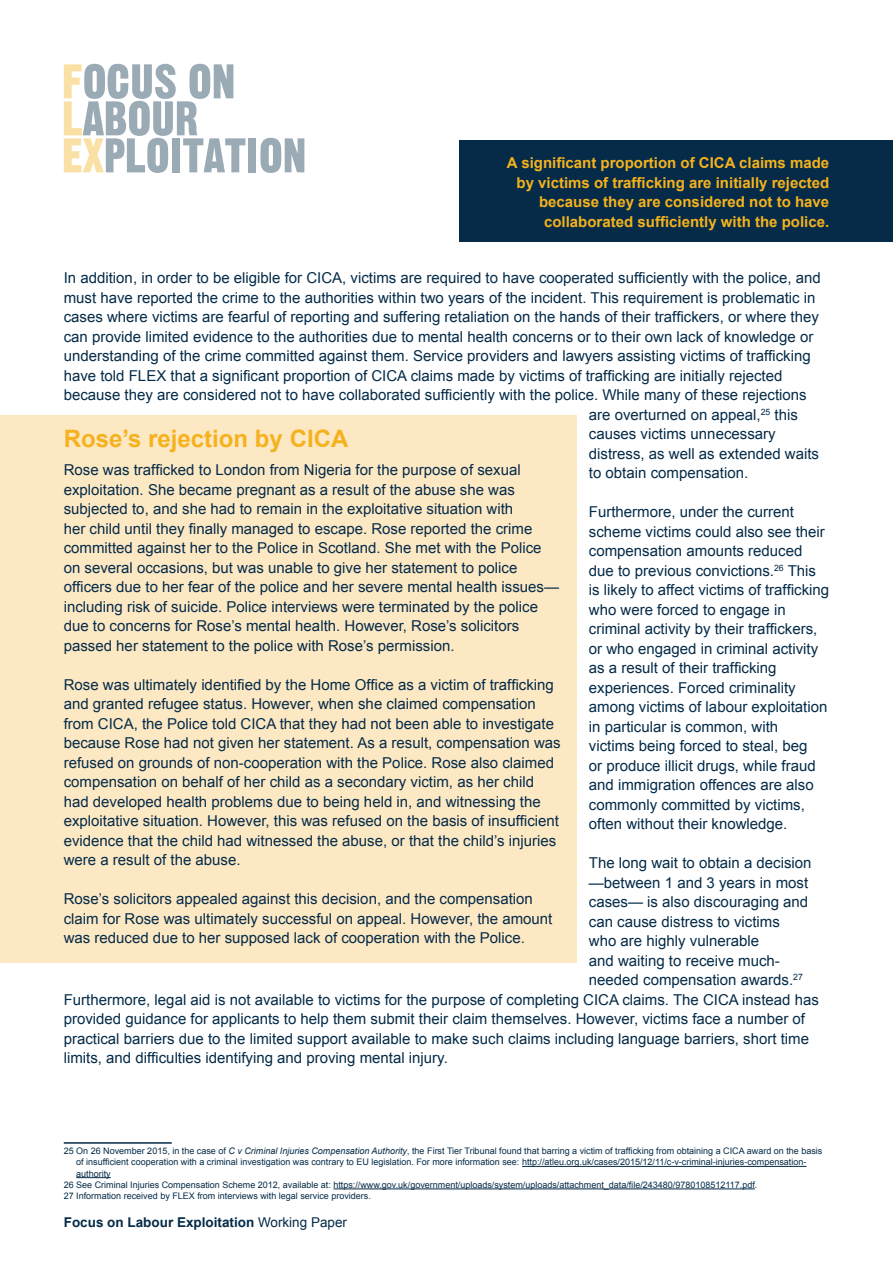
<style>
.page{position:relative;width:893px;height:1263px;background:#fff}
.page>*{position:absolute;margin:0;border:0;box-sizing:border-box;transform-origin:0 0}
.t1{font:700 24px "Arial";color:#f5b21e}
.t2{font:15px/19.5px "Arial";color:#052b48}
.t3{font:700 15px/19.5px "Arial";color:#f5b21e;text-align:right}
.t4{font:700 13.5px "Arial";color:#052b48}
.t5{font:9px "Arial";color:#052b48}
.s1{font-style:italic}
.s2{font-weight:400}
</style>
<div class="page">
<div style="left:0;top:416px;width:576px;height:547px;background:#fde8c4"></div>
<hr style="left:64px;top:1142px;width:108px;height:2px;background:#052b48">
<hr style="left:522px;top:1166px;width:284px;height:1px;background:#052b48">
<hr style="left:76px;top:1177px;width:35px;height:1px;background:#052b48">
<hr style="left:333px;top:1188px;width:422px;height:1px;background:#052b48">
<svg style="left:64px;top:64px;width:181px;height:109px"></svg>
<div style="left:248px;top:138px;width:8px;height:34px;background:#9babb6"></div>
<svg style="left:260px;top:138px;width:44px;height:35px"></svg>
<div style="left:459px;top:141px;width:434px;height:101px;background:#052b48"></div>
<p class="t3" style="left:507px;top:154px;width:324px">A significant proportion of CICA claims made by victims of trafficking are initially rejected because they are considered not to have collaborated sufficiently with the police.</p>
<p class="t2" style="left:64px;top:268px;width:759px">In addition, in order to be eligible for CICA, victims are required to have cooperated sufficiently with the police, and</p>
<p class="t2" style="left:64px;top:288px;width:753px">must have reported the crime to the authorities within two years of the incident. This requirement is problematic in</p>
<p class="t2" style="left:64px;top:307px;width:757px">cases where victims are fearful of reporting and suffering retaliation on the hands of their traffickers, or where they</p>
<p class="t2" style="left:64px;top:327px;width:751px">can provide limited evidence to the authorities due to mental health concerns or to their own lack of knowledge or</p>
<p class="t2" style="left:64px;top:346px;width:748px">understanding of the crime committed against them. Service providers and lawyers assisting victims of trafficking</p>
<p class="t2" style="left:64px;top:366px;width:720px">have told FLEX that a significant proportion of CICA claims made by victims of trafficking are initially rejected</p>
<p class="t2" style="left:64px;top:385px;width:744px">because they are considered not to have collaborated sufficiently with the police. While many of these rejections</p>
<p class="t2" style="left:589px;top:405px;width:211px">are overturned on appeal,<sup>25</sup> this</p>
<p class="t2" style="left:589px;top:424px;width:188px">causes victims unnecessary</p>
<p class="t2" style="left:589px;top:444px;width:232px">distress, as well as extended waits</p>
<p class="t2" style="left:589px;top:463px;width:161px">to obtain compensation.</p>
<p class="t2" style="left:589px;top:502px;width:242px">Furthermore, under the current scheme victims could also see their compensation amounts reduced due to previous convictions.<sup>26</sup> This is likely to affect victims of trafficking who were forced to engage in criminal activity by their traffickers, or who engaged in criminal activity as a result of their trafficking experiences. Forced criminality among victims of labour exploitation in particular is common, with<br>victims being forced to steal, beg<br>or produce illicit drugs, while fraud and immigration offences are also commonly committed by victims, often without their knowledge.</p>
<p class="t2" style="left:589px;top:853px;width:224px">The long wait to obtain a decision</p>
<p class="t2" style="left:589px;top:873px;width:221px">—between 1 and 3 years in most</p>
<p class="t2" style="left:589px;top:892px;width:221px">cases— is also discouraging and</p>
<p class="t2" style="left:589px;top:912px;width:192px">can cause distress to victims</p>
<p class="t2" style="left:589px;top:931px;width:172px">who are highly vulnerable</p>
<p class="t2" style="left:589px;top:951px;width:192px">and waiting to receive much-</p>
<p class="t2" style="left:589px;top:970px;width:216px">needed compensation awards.<sup>27</sup></p>
<p class="t2" style="left:64px;top:990px;width:757px">Furthermore, legal aid is not available to victims for the purpose of completing CICA claims. The CICA instead has</p>
<p class="t2" style="left:64px;top:1009px;width:743px">provided guidance for applicants to help them submit their claim themselves. However, victims face a number of</p>
<p class="t2" style="left:64px;top:1029px;width:747px">practical barriers due to the limited support available to make such claims including language barriers, short time</p>
<p class="t2" style="left:64px;top:1048px;width:386px">limits, and difficulties identifying and proving mental injury.</p>
<h1 class="t1" style="left:64px;top:422px;width:286px">Rose’s rejection by CICA</h1>
<p class="t2" style="left:64px;top:460px;width:497px">Rose was trafficked to London from Nigeria for the purpose of sexual exploitation. She became pregnant as a result of the abuse she was subjected to, and she had to remain in the exploitative situation with<br>her child until they finally managed to escape. Rose reported the crime committed against her to the Police in Scotland. She met with the Police on several occasions, but was unable to give her statement to police officers due to her fear of the police and her severe mental health issues— including risk of suicide. Police interviews were terminated by the police due to concerns for Rose’s mental health. However, Rose’s solicitors passed her statement to the police with Rose’s permission.</p>
<p class="t2" style="left:64px;top:675px;width:498px">Rose was ultimately identified by the Home Office as a victim of trafficking and granted refugee status. However, when she claimed compensation from CICA, the Police told CICA that they had not been able to investigate because Rose had not given her statement. As a result, compensation was refused on grounds of non-cooperation with the Police. Rose also claimed compensation on behalf of her child as a secondary victim, as her child had developed health problems due to being held in, and witnessing the exploitative situation. However, this was refused on the basis of insufficient evidence that the child had witnessed the abuse, or that the child’s injuries were a result of the abuse.</p>
<p class="t2" style="left:64px;top:889px;width:490px">Rose’s solicitors appealed against this decision, and the compensation claim for Rose was ultimately successful on appeal. However, the amount was reduced due to her supposed lack of cooperation with the Police.</p>
<p class="t5" style="left:64px;top:1145px;width:760px">25 On 26 November 2015, in the case of <span class="s1">C v Criminal Injuries Compensation Authority</span>, the First Tier Tribunal found that barring a victim of trafficking from obtaining a CICA award on the basis</p>
<p class="t5" style="left:76px;top:1156px;width:732px">of insufficient cooperation with a criminal investigation was contrary to EU legislation. For more information see: http://atleu.org.uk/cases/2015/12/11/c-v-criminal-injuries-compensation-</p>
<p class="t5" style="left:76px;top:1168px;width:36px">authority</p>
<p class="t5" style="left:64px;top:1179px;width:695px">26 See Criminal Injuries Compensation Scheme 2012, available at: https://www.gov.uk/government/uploads/system/uploads/attachment_data/file/243480/9780108512117.pdf.</p>
<p class="t5" style="left:64px;top:1190px;width:309px">27 Information received by FLEX from interviews with legal service providers.</p>
<p class="t4" style="left:64px;top:1213px;width:285px">Focus on Labour Exploitation <span class="s2">Working Paper</span></p>
</div>
